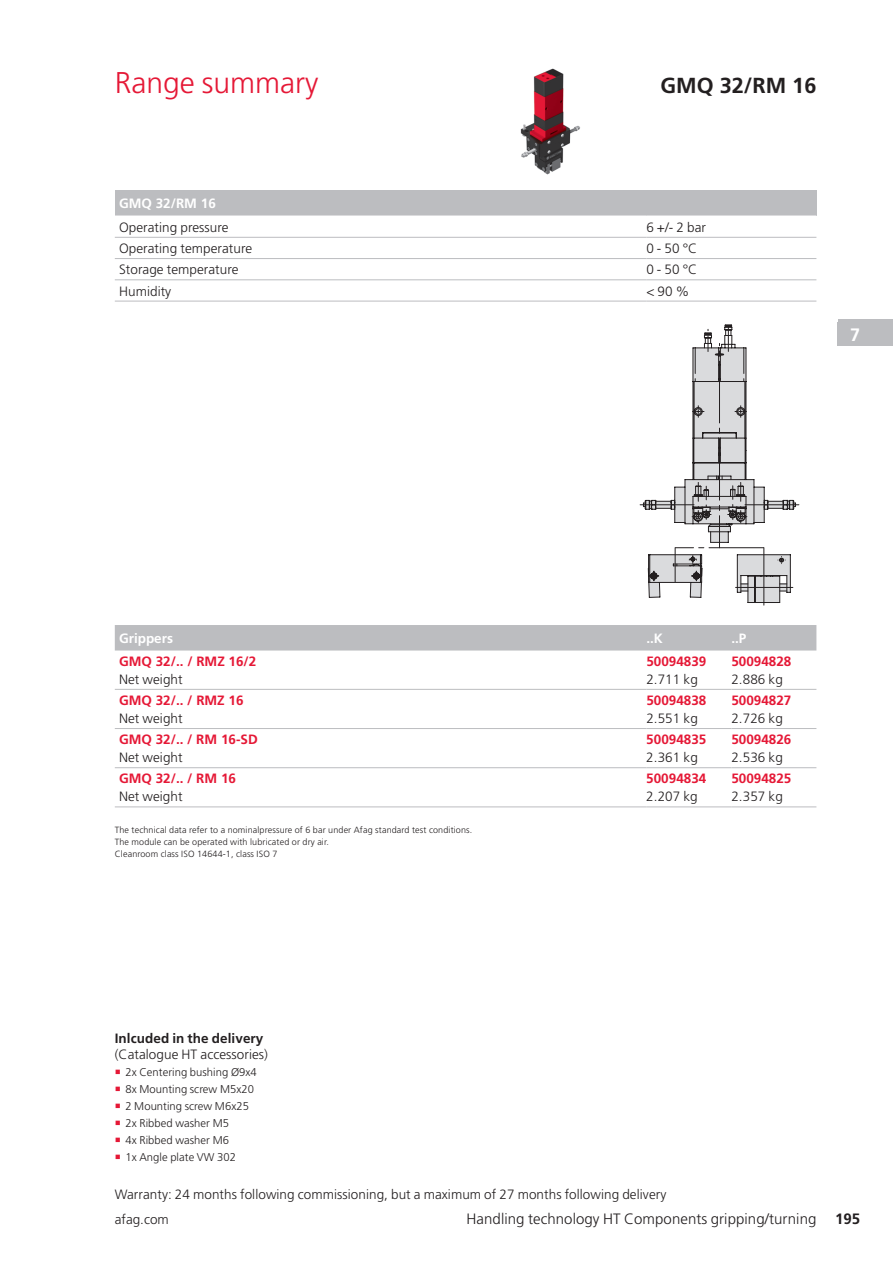
<style>
.page{position:relative;width:893px;height:1263px;background:#fff}
.page>*{position:absolute;margin:0;border:0;box-sizing:border-box;transform-origin:0 0}
.t1{font:300 30px "Frutiger LT Pro";color:#e51836}
.t2{font:700 21.75px "Frutiger LT Pro";color:#231f20}
.t3{font:700 18px "Frutiger LT Pro";color:#fff}
.t4{font:300 15px "Frutiger LT Pro";letter-spacing:.005em;color:#231f20}
.t5{font:300 13.5px "Frutiger LT Pro";letter-spacing:.005em;color:#231f20}
.t6{font:700 13.5px "Frutiger LT Pro";color:#e51836}
.t7{font:700 13.5px "Frutiger LT Pro";color:#fff}
.t8{font:700 13.5px "Frutiger LT Pro";letter-spacing:.005em;color:#231f20}
.t9{font:300 11.25px/17px "Frutiger LT Pro";letter-spacing:.005em;color:#231f20}
.t10{font:300 9px/12px "Frutiger LT Pro";letter-spacing:.015em;color:#231f20}
.s1{font-weight:700}
</style>
<div class="page">
<img style="left:520px;top:68px;width:60px;height:106px">
<div style="left:115px;top:190px;width:701px;height:26px;background:#bcbdc0"></div>
<hr style="left:115px;top:237px;width:531px;height:1px;background:#bcbdc0">
<hr style="left:646px;top:237px;width:170px;height:1px;background:#bcbdc0">
<hr style="left:115px;top:258px;width:531px;height:1px;background:#bcbdc0">
<hr style="left:646px;top:258px;width:170px;height:1px;background:#bcbdc0">
<hr style="left:115px;top:279px;width:531px;height:1px;background:#bcbdc0">
<hr style="left:646px;top:279px;width:170px;height:1px;background:#bcbdc0">
<hr style="left:115px;top:301px;width:531px;height:1px;background:#bcbdc0">
<hr style="left:646px;top:301px;width:170px;height:1px;background:#bcbdc0">
<svg style="left:640px;top:324px;width:159px;height:281px"></svg>
<div style="left:115px;top:625px;width:701px;height:25px;background:#bcbdc0"></div>
<hr style="left:115px;top:689px;width:531px;height:1px;background:#bcbdc0">
<hr style="left:115px;top:728px;width:531px;height:1px;background:#bcbdc0">
<hr style="left:115px;top:767px;width:531px;height:1px;background:#bcbdc0">
<hr style="left:115px;top:806px;width:531px;height:1px;background:#bcbdc0">
<hr style="left:646px;top:689px;width:85px;height:1px;background:#bcbdc0">
<hr style="left:731px;top:689px;width:85px;height:1px;background:#bcbdc0">
<hr style="left:646px;top:728px;width:85px;height:1px;background:#bcbdc0">
<hr style="left:731px;top:728px;width:85px;height:1px;background:#bcbdc0">
<hr style="left:646px;top:767px;width:85px;height:1px;background:#bcbdc0">
<hr style="left:731px;top:767px;width:85px;height:1px;background:#bcbdc0">
<hr style="left:646px;top:806px;width:85px;height:1px;background:#bcbdc0">
<hr style="left:731px;top:806px;width:85px;height:1px;background:#bcbdc0">
<div style="left:837px;top:322px;width:56px;height:24px;background:#bcbdc0"></div>
<hr style="left:838px;top:320px;width:55px;height:3px;background:#bcbdc0">
<h1 class="t1" style="left:115px;top:65px;width:205px">Range summary</h1>
<h2 class="t2" style="left:660px;top:72px;width:157px">GMQ 32/RM 16</h2>
<p class="t7" style="left:119px;top:195px;width:98px">GMQ 32/RM 16</p>
<p class="t5" style="left:119px;top:219px;width:111px">Operating pressure</p>
<p class="t5" style="left:646px;top:219px;width:61px">6 +/- 2 bar</p>
<p class="t5" style="left:119px;top:240px;width:135px">Operating temperature</p>
<p class="t5" style="left:646px;top:240px;width:52px">0 - 50 °C</p>
<p class="t5" style="left:119px;top:262px;width:121px">Storage temperature</p>
<p class="t5" style="left:646px;top:262px;width:52px">0 - 50 °C</p>
<p class="t5" style="left:119px;top:283px;width:54px">Humidity</p>
<p class="t5" style="left:646px;top:283px;width:44px">&lt; 90 %</p>
<h3 class="t3" style="left:850px;top:324px;width:12px">7</h3>
<p class="t7" style="left:119px;top:630px;width:55px">Grippers</p>
<p class="t7" style="left:646px;top:630px;width:18px">..K</p>
<p class="t7" style="left:731px;top:630px;width:17px">..P</p>
<p class="t6" style="left:119px;top:653px;width:139px">GMQ 32/.. / RMZ 16/2</p>
<p class="t5" style="left:119px;top:671px;width:65px">Net weight</p>
<p class="t6" style="left:646px;top:653px;width:62px">50094839</p>
<p class="t5" style="left:646px;top:671px;width:53px">2.711 kg</p>
<p class="t6" style="left:731px;top:653px;width:62px">50094828</p>
<p class="t5" style="left:731px;top:671px;width:53px">2.886 kg</p>
<p class="t6" style="left:119px;top:692px;width:126px">GMQ 32/.. / RMZ 16</p>
<p class="t5" style="left:119px;top:710px;width:65px">Net weight</p>
<p class="t6" style="left:646px;top:692px;width:62px">50094838</p>
<p class="t5" style="left:646px;top:710px;width:53px">2.551 kg</p>
<p class="t6" style="left:731px;top:692px;width:62px">50094827</p>
<p class="t5" style="left:731px;top:710px;width:53px">2.726 kg</p>
<p class="t6" style="left:119px;top:731px;width:140px">GMQ 32/.. / RM 16-SD</p>
<p class="t5" style="left:119px;top:750px;width:65px">Net weight</p>
<p class="t6" style="left:646px;top:731px;width:62px">50094835</p>
<p class="t5" style="left:646px;top:750px;width:53px">2.361 kg</p>
<p class="t6" style="left:731px;top:731px;width:62px">50094826</p>
<p class="t5" style="left:731px;top:750px;width:53px">2.536 kg</p>
<p class="t6" style="left:119px;top:771px;width:119px">GMQ 32/.. / RM 16</p>
<p class="t5" style="left:119px;top:789px;width:65px">Net weight</p>
<p class="t6" style="left:646px;top:771px;width:62px">50094834</p>
<p class="t5" style="left:646px;top:789px;width:53px">2.207 kg</p>
<p class="t6" style="left:731px;top:771px;width:62px">50094825</p>
<p class="t5" style="left:731px;top:789px;width:53px">2.357 kg</p>
<p class="t10" style="left:115px;top:824px;width:359px">The technical data refer to a nominalpressure of 6 bar under Afag standard test conditions.<br>The module can be operated with lubricated or dry air.<br>Cleanroom class ISO 14644-1, class ISO 7</p>
<p class="t8" style="left:115px;top:1030px;width:150px">Inlcuded in the delivery</p>
<p class="t5" style="left:115px;top:1046px;width:155px">(Catalogue HT accessories)</p>
<p class="t9" style="left:125px;top:1064px;width:133px">2x Centering bushing Ø9x4<br>8x Mounting screw M5x20<br>2 Mounting screw M6x25<br>2x Ribbed washer M5<br>4x Ribbed washer M6<br>1x Angle plate VW 302</p>
<p class="t5" style="left:115px;top:1187px;width:553px">Warranty: 24 months following commissioning, but a maximum of 27 months following delivery</p>
<p class="t5" style="left:115px;top:1211px;width:55px">afag.com</p>
<p class="t4" style="left:466px;top:1210px;width:395px">Handling technology HT Components gripping/turning <span class="s1">195</span></p>
</div>
